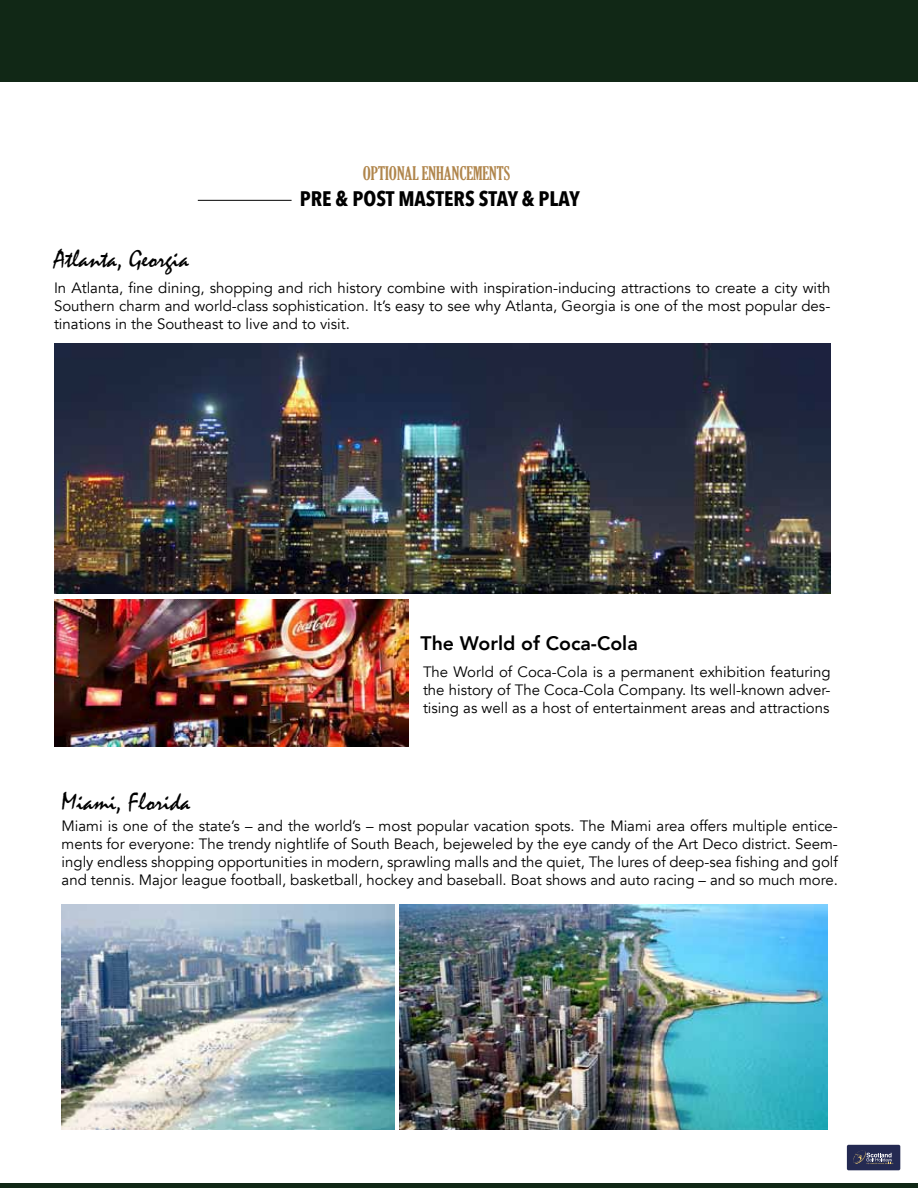
<style>
.page{position:relative;width:918px;height:1188px;background:#fff}
.page>*{position:absolute;margin:0;border:0;box-sizing:border-box;transform-origin:0 0}
.t1{font:25.5px "Mistral";color:#000}
.t2{font:700 21px "Avenir Next Condensed";color:#000}
.t3{font:800 19.5px "Avenir";color:#000}
.t4{font:extra-condensed 18px "Gloucester";color:#b0854b}
.t5{font:15px/18px "Avenir";color:#000;text-align:justify}
</style>
<div class="page">
<div style="left:0;top:1183px;width:918px;height:5px;background:#112816"></div>
<div style="left:0;top:0;width:918px;height:82px;background:#112816"></div>
<div style="left:847px;top:1145px;width:53px;height:25px;background:#242a52;border-radius:2px"></div>
<svg style="left:853px;top:1150px;width:40px;height:14px"></svg>
<hr style="left:198px;top:200px;width:94px;height:1px;background:#000">
<img style="left:54px;top:344px;width:777px;height:250px">
<img style="left:62px;top:904px;width:332px;height:225px">
<img style="left:400px;top:904px;width:428px;height:226px">
<img style="left:54px;top:600px;width:355px;height:146px">
<p class="t4" style="left:363px;top:163px;width:149px">OPTIONAL ENHANCEMENTS</p>
<h1 class="t1" style="left:54px;top:245px;width:136px">Atlanta, Georgia</h1>
<h2 class="t2" style="left:300px;top:185px;width:282px">PRE &amp; POST MASTERS STAY &amp; PLAY</h2>
<p class="t5" style="left:54px;top:279px;width:778px">In Atlanta, fine dining, shopping and rich history combine with inspiration-inducing attractions to create a city with Southern charm and world-class sophistication. It’s easy to see why Atlanta, Georgia is one of the most popular des&shy;tinations in the Southeast to live and to visit.</p>
<h3 class="t3" style="left:420px;top:628px;width:219px">The World of Coca-Cola</h3>
<h1 class="t1" style="left:62px;top:788px;width:130px">Miami, Florida</h1>
<p class="t5" style="left:423px;top:663px;width:409px">The World of Coca-Cola is a permanent exhibition featuring the history of The Coca-Cola Company. Its well-known adver&shy;tising as well as a host of entertainment areas and attractions</p>
<p class="t5" style="left:62px;top:817px;width:778px">Miami is one of the state’s – and the world’s – most popular vacation spots. The Miami area offers multiple entice&shy;ments for everyone: The trendy nightlife of South Beach, bejeweled by the eye candy of the Art Deco district. Seem&shy;ingly endless shopping opportunities in modern, sprawling malls and the quiet, The lures of deep-sea fishing and golf and tennis. Major league football, basketball, hockey and baseball. Boat shows and auto racing – and so much more.</p>
</div>
